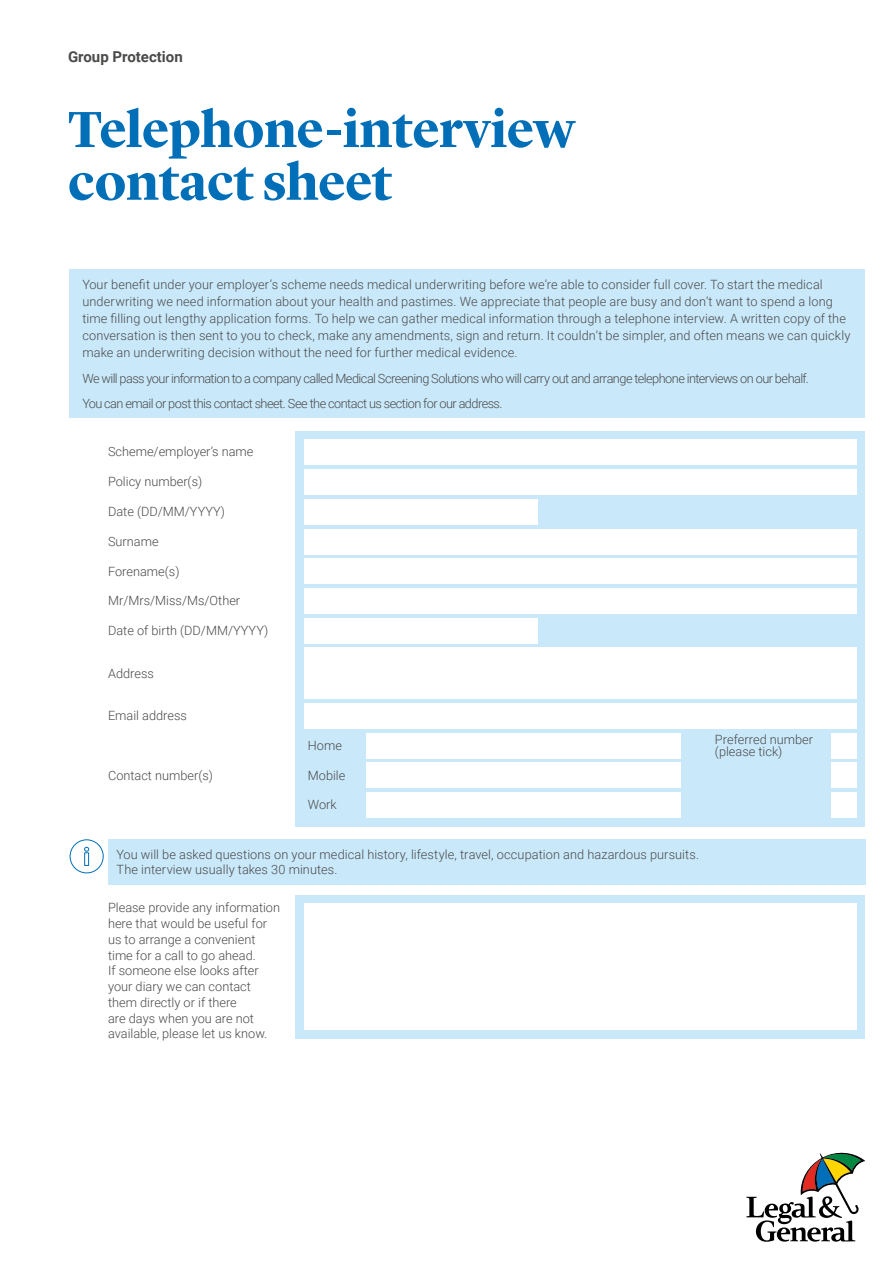
<style>
.page{position:relative;width:893px;height:1263px;background:#fff}
.page>*{position:absolute;margin:0;border:0;box-sizing:border-box;transform-origin:0 0}
.t1{font:700 52.65px/52.7px "Lyon Display";letter-spacing:-.005em;color:#006fb8}
.t2{font:700 15px "Roboto";color:#4a4a49}
.t3{font:300 12.75px/15.8px "Roboto";color:#4a4a49}
.t4{font:300 12.75px/25.5px "Roboto";letter-spacing:-.04em;color:#4a4a49}
</style>
<div class="page">
<div style="left:70px;top:269px;width:795px;height:149px;background:#c9e9fb"></div>
<div style="left:296px;top:431px;width:569px;height:395px;background:#c9e9fb"></div>
<div style="left:304px;top:439px;width:553px;height:26px;background:#fff"></div>
<div style="left:304px;top:469px;width:553px;height:26px;background:#fff"></div>
<div style="left:304px;top:529px;width:553px;height:25px;background:#fff"></div>
<div style="left:304px;top:618px;width:234px;height:25px;background:#fff"></div>
<div style="left:304px;top:558px;width:553px;height:26px;background:#fff"></div>
<div style="left:304px;top:648px;width:553px;height:51px;background:#fff"></div>
<div style="left:304px;top:588px;width:553px;height:26px;background:#fff"></div>
<div style="left:304px;top:703px;width:553px;height:26px;background:#fff"></div>
<div style="left:108px;top:839px;width:757px;height:46px;background:#c9e9fb"></div>
<div style="left:296px;top:895px;width:569px;height:143px;background:#c9e9fb"></div>
<div style="left:304px;top:903px;width:553px;height:127px;background:#fff"></div>
<div style="left:304px;top:499px;width:234px;height:25px;background:#fff"></div>
<div style="left:366px;top:792px;width:314px;height:26px;background:#fff"></div>
<div style="left:831px;top:792px;width:26px;height:26px;background:#fff"></div>
<div style="left:366px;top:733px;width:314px;height:25px;background:#fff"></div>
<div style="left:831px;top:733px;width:26px;height:25px;background:#fff"></div>
<div style="left:366px;top:763px;width:314px;height:25px;background:#fff"></div>
<div style="left:831px;top:762px;width:26px;height:26px;background:#fff"></div>
<svg style="left:69px;top:839px;width:35px;height:35px"></svg>
<svg style="left:746px;top:1153px;width:119px;height:89px"></svg>
<p class="t2" style="left:68px;top:46px;width:116px">Group Protection</p>
<h1 class="t1" style="left:68px;top:99px;width:509px">Telephone-interview contact sheet</h1>
<p class="t3" style="left:82px;top:276px;width:769px;line-height:17px">Your benefit under your employer’s scheme needs medical underwriting before we’re able to consider full cover. To start the medical underwriting we need information about your health and pastimes. We appreciate that people are busy and don’t want to spend a long time filling out lengthy application forms. To help we can gather medical information through a telephone interview. A written copy of the conversation is then sent to you to check, make any amendments, sign and return. It couldn’t be simpler, and often means we can quickly make an underwriting decision without the need for further medical evidence.</p>
<p class="t4" style="left:82px;top:365px;width:728px">We will pass your information to a company called Medical Screening Solutions who will carry out and arrange telephone interviews on our behalf.<br>You can email or post this contact sheet. See the contact us section for our address.</p>
<p class="t3" style="left:108px;top:444px;width:147px">Scheme/employer’s name</p>
<p class="t3" style="left:108px;top:473px;width:96px">Policy number(s)</p>
<p class="t3" style="left:108px;top:503px;width:119px">Date (DD/MM/YYYY)</p>
<p class="t3" style="left:108px;top:533px;width:52px">Surname</p>
<p class="t3" style="left:108px;top:563px;width:73px">Forename(s)</p>
<p class="t3" style="left:108px;top:592px;width:134px">Mr/Mrs/Miss/Ms/Other</p>
<p class="t3" style="left:108px;top:622px;width:162px">Date of birth (DD/MM/YYYY)</p>
<p class="t3" style="left:108px;top:665px;width:47px">Address</p>
<p class="t3" style="left:108px;top:707px;width:80px">Email address</p>
<p class="t3" style="left:108px;top:767px;width:107px">Contact number(s)</p>
<p class="t3" style="left:308px;top:737px;width:36px">Home</p>
<p class="t3" style="left:308px;top:767px;width:39px">Mobile</p>
<p class="t3" style="left:308px;top:796px;width:30px">Work</p>
<p class="t3" style="left:117px;top:847px;width:584px;line-height:15px">You will be asked questions on your medical history, lifestyle, travel, occupation and hazardous pursuits.<br>The interview usually takes 30 minutes.</p>
<p class="t3" style="left:108px;top:899px;width:174px">Please provide any information here that would be useful for us to arrange a convenient time for a call to go ahead.<br>If someone else looks after your diary we can contact them directly or if there<br>are days when you are not available, please let us know.</p>
<p class="t3" style="left:715px;top:732px;width:100px;line-height:12.8px">Preferred number (please tick)</p>
</div>
